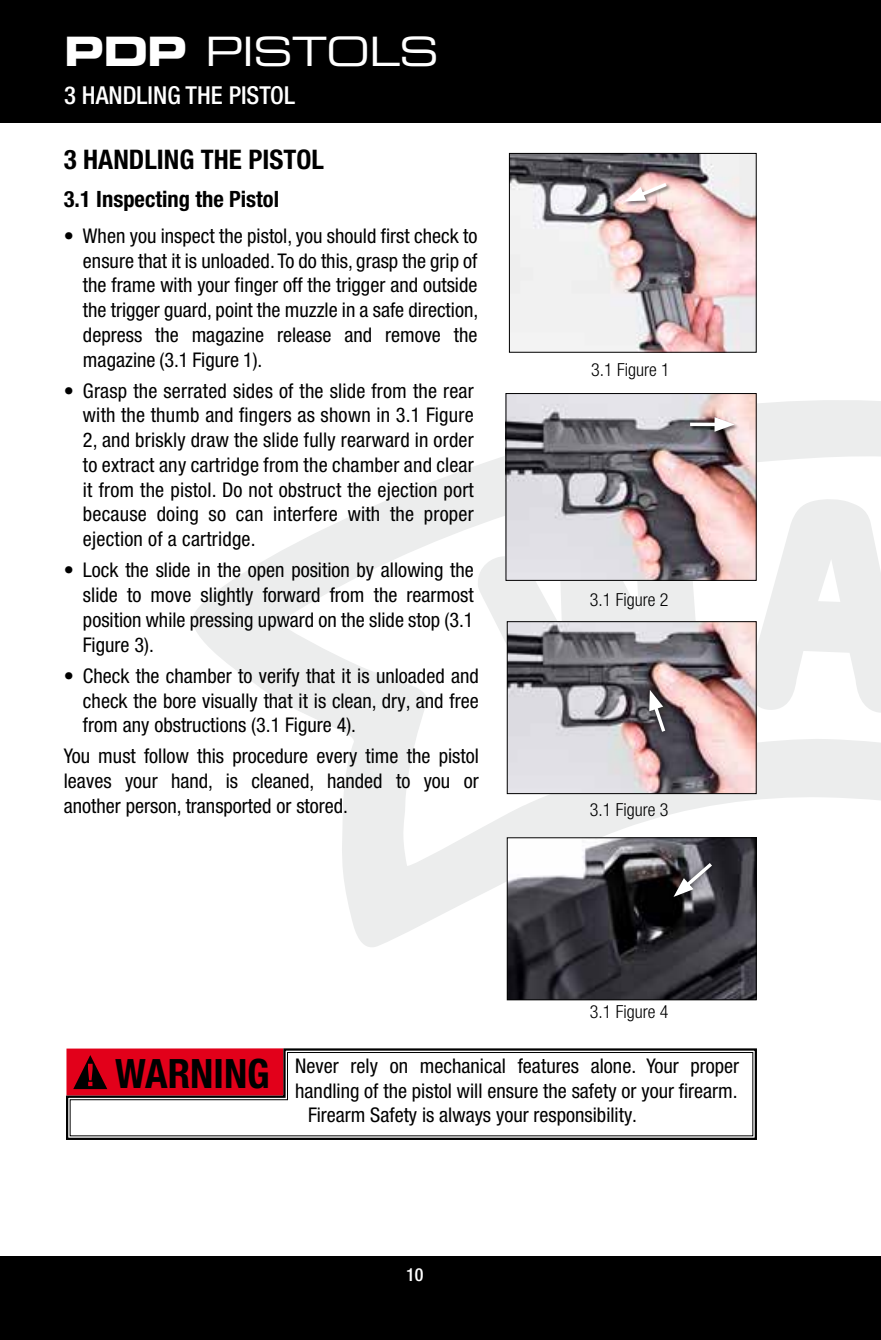
<style>
.page{position:relative;width:881px;height:1340px;background:#fff}
.page>*{position:absolute;margin:0;border:0;box-sizing:border-box;transform-origin:0 0}
.t1{font:40.5px "Eurostile LT Std Ex 2";letter-spacing:-.025em;color:#fff}
.t2{font:700 condensed 27px "Helvetica Neue LT Pro";color:#000}
.t3{font:500 condensed 24.75px "Helvetica Neue LT Pro";color:#fff}
.t4{font:700 condensed 22.5px "Helvetica Neue LT Pro";color:#000}
.t5{font:condensed 20.25px/24.8px "Helvetica Neue LT Pro";color:#000;text-align:justify}
.t6{font:300 condensed 18px "Helvetica Neue LT Pro";color:#000}
.t7{font:500 condensed 18px "Helvetica Neue LT Pro";color:#fff}
.s1{font-family:"Eurostile LT Std Bold Ex 2"}
.s2{font-weight:700;font-size:40.5px}
</style>
<div class="page">
<div style="left:0;top:0;width:880px;height:123px;background:#000"></div>
<div style="left:0;top:1256px;width:880px;height:83px;background:#000"></div>
<svg style="left:192px;top:393px;width:688px;height:575px"></svg>
<svg style="left:475px;top:512px;width:226px;height:243px;fill:#eceded"></svg>
<svg style="left:743px;top:498px;width:137px;height:216px"></svg>
<img style="left:511px;top:155px;width:243px;height:195px">
<div style="left:509px;top:153px;width:247px;height:199px;border:1px solid #000"></div>
<div style="left:623px;top:182px;width:48px;height:25px;background:#000;opacity:.5"></div>
<svg style="left:624px;top:180px;width:46px;height:21px"></svg>
<img style="left:508px;top:623px;width:246px;height:169px">
<div style="left:506px;top:621px;width:250px;height:173px;border:1px solid #000"></div>
<div style="left:642px;top:684px;width:29px;height:54px;background:#000;opacity:.75"></div>
<svg style="left:647px;top:681px;width:21px;height:54px"></svg>
<img style="left:508px;top:839px;width:246px;height:159px">
<div style="left:506px;top:837px;width:250px;height:163px;border:1px solid #000"></div>
<div style="left:667px;top:856px;width:51px;height:47px;background:#000;opacity:.75"></div>
<svg style="left:673px;top:859px;width:42px;height:38px;background:#77767b"></svg>
<img style="left:507px;top:395px;width:247px;height:183px">
<div style="left:505px;top:393px;width:251px;height:187px;border:1px solid #000"></div>
<div style="left:689px;top:416px;width:50px;height:21px;background:#000;opacity:.5"></div>
<svg style="left:689px;top:422px;width:25px;height:4px"></svg>
<svg style="left:714px;top:417px;width:20px;height:15px"></svg>
<svg style="left:66px;top:1048px;width:691px;height:92px;background:#654a4d"></svg>
<svg style="left:69px;top:1051px;width:684px;height:85px"></svg>
<h1 class="t1" style="left:64px;top:24px;width:376px"><span class="s1">PDP</span> PISTOLS</h1>
<p class="t3" style="left:64px;top:81px;width:232px">3 HANDLING THE PISTOL</p>
<h2 class="t2" style="left:64px;top:143px;width:261px">3 HANDLING THE PISTOL</h2>
<p class="t4" style="left:64px;top:185px;width:217px">3.1 Inspecting the Pistol</p>
<p class="t5" style="left:83px;top:223px;width:396px;text-indent:-19px">• When you inspect the pistol, you should first check to ensure that it is unloaded. To do this, grasp the grip of the frame with your finger off the trigger and outside the trigger guard, point the muzzle in a safe direction, depress the magazine release and remove the magazine (3.1 Figure 1).</p>
<p class="t5" style="left:83px;top:378px;width:392px;text-indent:-19px">• Grasp the serrated sides of the slide from the rear with the thumb and fingers as shown in 3.1 Figure 2, and briskly draw the slide fully rearward in order to extract any cartridge from the chamber and clear it from the pistol. Do not obstruct the ejection port because doing so can interfere with the proper ejection of a cartridge.</p>
<p class="t5" style="left:83px;top:557px;width:392px;text-indent:-19px">• Lock the slide in the open position by allowing the slide to move slightly forward from the rearmost position while pressing upward on the slide stop (3.1<br>Figure 3).</p>
<p class="t5" style="left:83px;top:663px;width:397px;text-indent:-19px">• Check the chamber to verify that it is unloaded and check the bore visually that it is clean, dry, and free from any obstructions (3.1 Figure 4).</p>
<p class="t5" style="left:64px;top:743px;width:416px">You must follow this procedure every time the pistol leaves your hand, is cleaned, handed to you or another person, transported or stored.</p>
<p class="t6" style="left:591px;top:359px;width:80px">3.1 Figure 1</p>
<p class="t6" style="left:589px;top:589px;width:80px">3.1 Figure 2</p>
<p class="t6" style="left:589px;top:799px;width:80px">3.1 Figure 3</p>
<p class="t6" style="left:589px;top:1001px;width:80px">3.1 Figure 4</p>
<p class="t5" style="left:115px;top:1053px;width:625px"><span class="s2">WARNING</span> Never rely on mechanical features alone. Your proper</p>
<p class="t5" style="left:295px;top:1077px;width:444px">handling of the pistol will ensure the safety or your firearm.</p>
<p class="t5" style="left:308px;top:1102px;width:330px">Firearm Safety is always your responsibility.</p>
<p class="t7" style="left:406px;top:1264px;width:19px">10</p>
</div>
